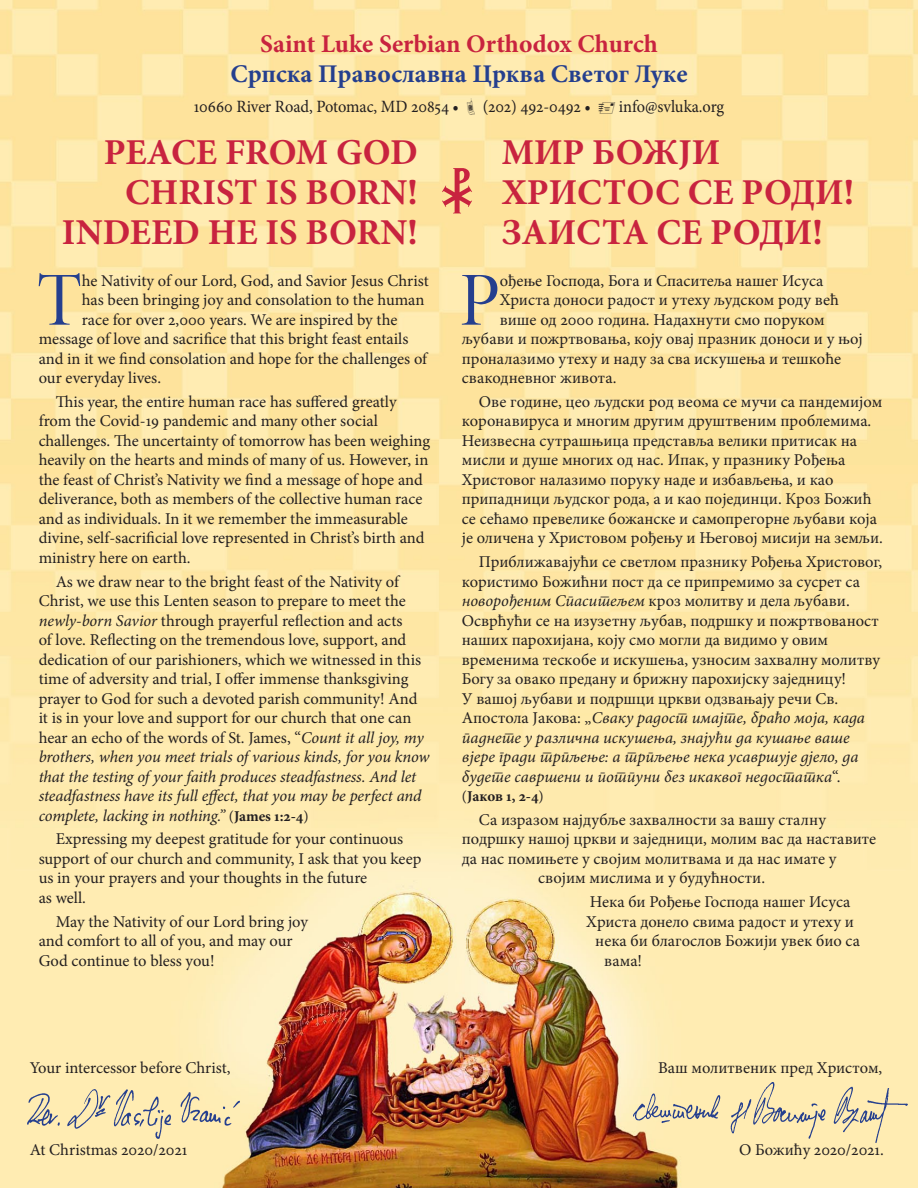
<style>
.page{position:relative;width:918px;height:1188px;background:#fff}
.page>*{position:absolute;margin:0;border:0;box-sizing:border-box;transform-origin:0 0}
.t1{font:76.65px "Minion Pro Disp";color:#253f8e}
.t2{font:700 36.45px/39.9px "Minion Pro";color:#c8233f;text-align:right}
.t3{font:700 25.5px "Minion Pro";color:#253f8e}
.t4{font:700 25.5px "Minion Pro";color:#c8233f}
.t5{font:17.25px "Minion Pro";letter-spacing:-.005em;color:#231f20;scale:.95 1}
.t6{font:16.5px/19.5px "Minion Pro";color:#231f20}
.t7{font:700 15px "Minion Pro";letter-spacing:-.005em;color:#231f20}
.s1{font-style:italic}
.s2{font-size:15px}
.s3{font-weight:700;font-size:15px}
.s4{font-weight:400}
</style>
<div class="page">
<img style="left:0;top:0;width:918px;height:1188px">
<img style="left:633px;top:1082px;width:275px;height:61px">
<img style="left:27px;top:1089px;width:213px;height:49px">
<svg style="left:442px;top:168px;width:30px;height:45px"></svg>
<svg style="left:467px;top:98px;width:8px;height:17px"></svg>
<svg style="left:599px;top:102px;width:16px;height:12px"></svg>
<h3 class="t4" style="left:260px;top:26px;width:399px">Saint Luke Serbian Orthodox Church</h3>
<h3 class="t3" style="left:231px;top:56px;width:458px">Српска Православна Црква Светог Луке</h3>
<p class="t5" style="left:194px;top:95px;width:281px">10660 River Road, Potomac, MD 20854 •</p>
<p class="t5" style="left:483px;top:95px;width:115px">(202) 492-0492 •</p>
<p class="t5" style="left:619px;top:95px;width:112px">info@svluka.org</p>
<h2 class="t2" style="left:62px;top:132px;width:358px">PEACE FROM GOD<br>CHRIST IS BORN!<br>INDEED HE IS BORN!</h2>
<h2 class="t2" style="left:502px;top:132px;width:354px;text-align:left">МИР БОЖЈИ<br>ХРИСТОС СЕ РОДИ!<br>ЗАИСТА СЕ РОДИ!</h2>
<h1 class="t1" style="left:37px;top:254px;width:46px">T</h1>
<p class="t6" style="left:82px;top:271px;width:349px">he Nativity of our Lord, God, and Savior Jesus Christ</p>
<p class="t6" style="left:82px;top:290px;width:344px">has been bringing joy and consolation to the human</p>
<p class="t6" style="left:82px;top:310px;width:317px">race for over 2,000 years. We are inspired by the</p>
<p class="t6" style="left:39px;top:329px;width:371px">message of love and sacrifice that this bright feast entails</p>
<p class="t6" style="left:39px;top:349px;width:390px">and in it we find consolation and hope for the challenges of</p>
<p class="t6" style="left:39px;top:368px;width:124px">our everyday lives.</p>
<p class="t6" style="left:39px;top:392px;width:393px;text-indent:17px">This year, the entire human race has suffered greatly from the Covid-19 pandemic and many other social challenges. The uncertainty of tomorrow has been weighing heavily on the hearts and minds of many of us. However, in the feast of Christ’s Nativity we find a message of hope and deliverance, both as members of the collective human race and as individuals. In it we remember the immeasurable divine, self-sacrificial love represented in Christ’s birth and ministry here on earth.</p>
<p class="t6" style="left:39px;top:572px;width:392px;text-indent:17px">As we draw near to the bright feast of the Nativity of Christ, we use this Lenten season to prepare to meet the <span class="s1">newly-born Savior</span> through prayerful reflection and acts<br>of love. Reflecting on the tremendous love, support, and dedication of our parishioners, which we witnessed in this time of adversity and trial, I offer immense thanksgiving prayer to God for such a devoted parish community! And it is in your love and support for our church that one can hear an echo of the words of St. James, “<span class="s1">Count it all joy, my brothers, when you meet trials of various kinds, for you know that the testing of your faith produces steadfastness. And let steadfastness have its full effect, that you may be perfect and complete, lacking in nothing.”</span> <span class="s2">(</span><span class="s3">James 1:2-4</span><span class="s2">)</span></p>
<p class="t6" style="left:39px;top:829px;width:384px;text-indent:17px">Expressing my deepest gratitude for your continuous support of our church and community, I ask that you keep us in your prayers and your thoughts in the future<br>as well.</p>
<p class="t6" style="left:39px;top:912px;width:271px;text-indent:17px">May the Nativity of our Lord bring joy and comfort to all of you, and may our<br>God continue to bless you!</p>
<h1 class="t1" style="left:459px;top:254px;width:42px">Р</h1>
<p class="t6" style="left:500px;top:271px;width:325px">ођење Господа, Бога и Спаситеља нашег Исуса</p>
<p class="t6" style="left:500px;top:290px;width:341px">Христа доноси радост и утеху људском роду већ</p>
<p class="t6" style="left:500px;top:310px;width:326px">више од 2000 година. Надахнути смо поруком</p>
<p class="t6" style="left:462px;top:329px;width:402px">љубави и пожртвовања, коју овај празник доноси и у њој</p>
<p class="t6" style="left:462px;top:349px;width:381px">проналазимо утеху и наду за сва искушења и тешкоће</p>
<p class="t6" style="left:462px;top:368px;width:156px">свакодневног живота.</p>
<p class="t6" style="left:462px;top:392px;width:423px;text-indent:17px">Ове године, цео људски род веома се мучи са пандемијом коронавируса и многим другим друштвеним проблемима.<br>Неизвесна сутрашњица представља велики притисак на мисли и душе многих од нас. Ипак, у празнику Рођења Христовог налазимо поруку наде и избављења, и као припадници људског рода, а и као појединци. Кроз Божић се сећамо превелике божанске и самопрегорне љубави која је оличена у Христовом рођењу и Његовој мисији на земљи.</p>
<p class="t6" style="left:462px;top:552px;width:422px;text-indent:17px">Приближавајући се светлом празнику Рођења Христовог, користимо Божићни пост да се припремимо за сусрет са <span class="s1">новорођеним Спаситељем</span> кроз молитву и дела љубави.<br>Осврћући се на изузетну љубав, подршку и пожртвованост наших парохијана, коју смо могли да видимо у овим временима тескобе и искушења, узносим захвалну молитву Богу за овако предану и брижну парохијску заједницу!<br>У вашој љубави и подршци цркви одзвањају речи Св.<br>Апостола Јакова: „<span class="s1">Сваку радост имајте, браћо моја, када паднете у различна искушења, знајући да кушање ваше вјере гради трпљење: а трпљење нека усавршује дјело, да будете савршени и потпуни без икаквог недостатка</span>“.</p>
<p class="t7" style="left:462px;top:786px;width:83px"><span class="s4">(</span>Јаков 1, 2-4<span class="s4">)</span></p>
<p class="t6" style="left:479px;top:810px;width:349px">Са изразом најдубље захвалности за вашу сталну</p>
<p class="t6" style="left:462px;top:830px;width:416px">подршку нашој цркви и заједници, молим вас да наставите</p>
<p class="t6" style="left:462px;top:849px;width:376px">да нас помињете у својим молитвама и да нас имате у</p>
<p class="t6" style="left:538px;top:869px;width:228px">својим мислима и у будућности.</p>
<p class="t6" style="left:590px;top:892px;width:262px">Нека би Рођење Господа нашег Исуса</p>
<p class="t6" style="left:586px;top:912px;width:269px">Христа донело свима радост и утеху и</p>
<p class="t6" style="left:595px;top:931px;width:266px">нека би благослов Божији увек био са</p>
<p class="t6" style="left:604px;top:951px;width:39px">вама!</p>
<p class="t6" style="left:30px;top:1058px;width:202px">Your intercessor before Christ,</p>
<p class="t6" style="left:658px;top:1058px;width:226px">Ваш молитвеник пред Христом,</p>
<p class="t6" style="left:30px;top:1140px;width:159px">At Christmas 2020/2021</p>
<p class="t6" style="left:739px;top:1140px;width:146px">О Божићу 2020/2021.</p>
</div>
